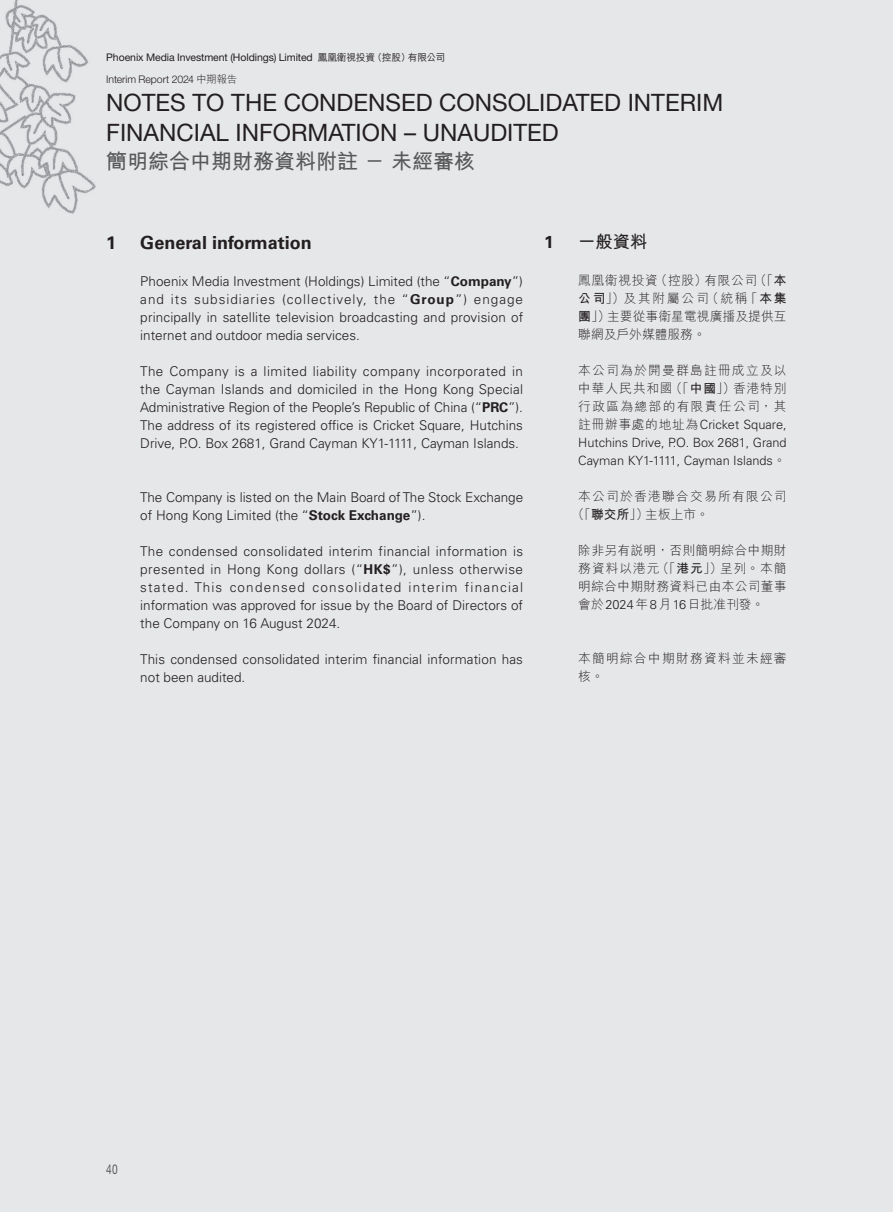
<style>
.page{position:relative;width:893px;height:1212px;background:#e6e7e9}
.page>*{position:absolute;margin:0;border:0;box-sizing:border-box;transform-origin:0 0}
.t1{font:24px/30px "Helvetica Neue LT Pro";color:#231f20}
.t2{font:700 21px "M Hei HK";color:#57585a}
._01_Heading_1{font:700 18px "Univers LT Pro 65";color:#231f20}
._01_Heading_1_C{font:700 17.25px "M Hei HK";color:#231f20}
._01_Heading_1_C-2{font:700 17.25px "Univers LT Pro 65";color:#231f20}
._00_E_Body_text{font:300 13.5px/18px "Univers LT Pro 45";color:#231f20;text-align:justify}
.t3{font:13.5px "Helvetica Neue LT Pro";color:#57585a;scale:.75 1}
._00_C_Body_text{font:300 12.75px/18px "Univers LT Pro 45";letter-spacing:-.005em;color:#231f20;text-align:justify}
._00_C_Body_text-2{font:300 12.75px/18px "M Hei HK";letter-spacing:.025em;color:#231f20;text-align:justify}
._00_C_Body_text-3{font:300 12.75px/18px "M Hei HK";letter-spacing:.095em;color:#231f20}
.t4{font:10.5px/21.8px "Helvetica Neue LT Pro";letter-spacing:-.01em;color:#231f20}
.s1{font-family:"M Hei HK";font-weight:500;font-size:9.75px}
.s2{font-weight:300}
.s3{font-family:"M Hei HK";font-weight:300}
.s4{font-family:"Univers LT Pro 65";font-weight:700}
.s5{font-weight:700}
.s6{font-family:"M Hei HK"}
.s7{font-family:"M Hei HK";font-weight:700}
.s8{font-family:"Univers LT Pro 45"}
</style>
<div class="page">
<img style="left:0;top:0;width:96px;height:214px">
<p class="t4" style="left:106px;top:47px;width:340px">Phoenix Media Investment (Holdings) Limited <span class="s1">鳳凰衛視投資（控股）有限公司<br></span><span class="s2">Interim Report 2024</span> <span class="s3">中期報告</span></p>
<h1 class="t1" style="left:106px;top:87px;width:618px">NOTES TO THE CONDENSED CONSOLIDATED INTERIM<br>FINANCIAL INFORMATION – UNAUDITED</h1>
<h2 class="t2" style="left:106px;top:146px;width:370px">簡明綜合中期財務資料附註－未經審核</h2>
<p class="_01_Heading_1" style="left:106px;top:230px;width:12px">1</p>
<p class="_01_Heading_1" style="left:140px;top:230px;width:173px">General information</p>
<p class="_00_E_Body_text" style="left:140px;top:271px;width:384px">Phoenix Media Investment (Holdings) Limited (the “<span class="s4">Company</span>”) and its subsidiaries (collectively, the “<span class="s4">Group</span>”) engage principally in satellite television broadcasting and provision of internet and outdoor media services.</p>
<p class="_00_E_Body_text" style="left:140px;top:361px;width:384px">The Company is a limited liability company incorporated in the Cayman Islands and domiciled in the Hong Kong Special Administrative Region of the People’s Republic of China (“<span class="s4">PRC</span>”).<br>The address of its registered office is Cricket Square, Hutchins Drive, P.O. Box 2681, Grand Cayman KY1-1111, Cayman Islands.</p>
<p class="_00_E_Body_text" style="left:140px;top:487px;width:384px">The Company is listed on the Main Board of The Stock Exchange of Hong Kong Limited (the “<span class="s4">Stock Exchange</span>”).</p>
<p class="_00_E_Body_text" style="left:140px;top:541px;width:384px">The condensed consolidated interim financial information is presented in Hong Kong dollars (“<span class="s4">HK$</span>”), unless otherwise stated. This condensed consolidated interim financial information was approved for issue by the Board of Directors of the Company on 16 August 2024.</p>
<p class="_00_E_Body_text" style="left:140px;top:649px;width:384px">This condensed consolidated interim financial information has not been audited.</p>
<p class="_01_Heading_1_C-2" style="left:544px;top:230px;width:11px">1</p>
<p class="_01_Heading_1_C" style="left:578px;top:229px;width:70px">一般資料</p>
<p class="_00_C_Body_text-2" style="left:578px;top:271px;width:210px">鳳凰衛視投資（控股）有限公司（「<span class="s5">本公司</span>」）及其附屬公司（統稱「<span class="s5">本集團</span>」）主要從事衛星電視廣播及提供互聯網及戶外媒體服務。</p>
<p class="_00_C_Body_text" style="left:578px;top:361px;width:210px"><span class="s6">本公司為於開曼群島註冊成立及以中華人民共和國（「</span><span class="s7">中國</span><span class="s6">」）香港特別行政區為總部的有限責任公司，其註冊辦事處的地址為</span>Cricket Square, Hutchins Drive, P.O. Box 2681, Grand Cayman KY1-1111, Cayman Islands<span class="s6">。</span></p>
<p class="_00_C_Body_text-3" style="left:572px;top:487px;width:216px;text-indent:6px">本公司於香港聯合交易所有限公司（「<span class="s5">聯交所</span>」）主板上市。</p>
<p class="_00_C_Body_text-2" style="left:578px;top:541px;width:210px">除非另有說明，否則簡明綜合中期財務資料以港元（「<span class="s5">港元</span>」）呈列。本簡明綜合中期財務資料已由本公司董事會於<span class="s8">2024</span>年<span class="s8">8</span>月<span class="s8">16</span>日批准刊發。</p>
<p class="_00_C_Body_text-3" style="left:578px;top:649px;width:210px">本簡明綜合中期財務資料並未經審核。</p>
<p class="t3" style="left:106px;top:1161px;width:17px">40</p>
</div>
